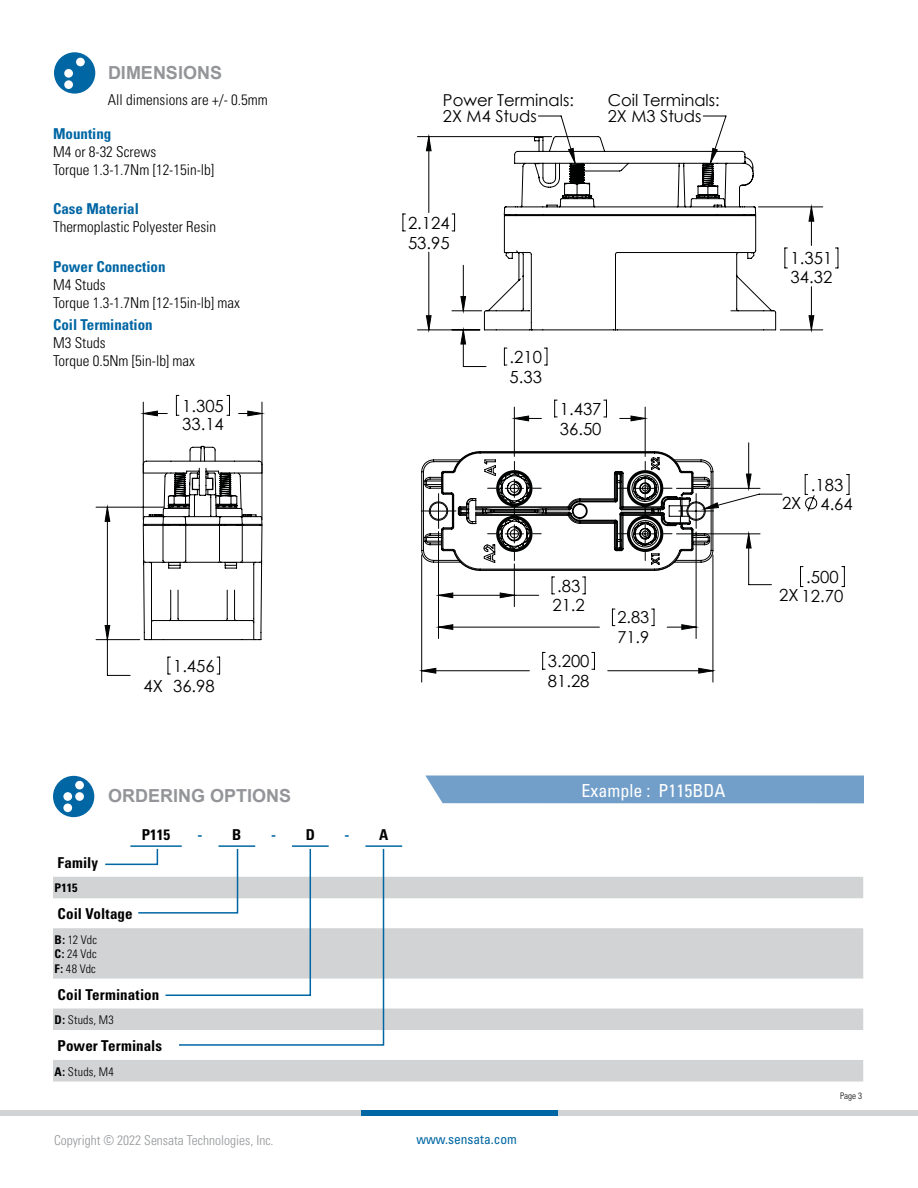
<style>
.page{position:relative;width:918px;height:1188px;background:#fff}
.page>*{position:absolute;margin:0;border:0;box-sizing:border-box;transform-origin:0 0}
.t1{font:700 18px "Arial";color:#939598}
.t2{font:condensed 18px "Univers";color:#fff}
.t3{font:16.65px/18.8px "Century Gothic";color:#000101}
.t4{font:16.5px/16.5px "Century Gothic";color:#000101}
.t5{font:300 condensed 15px/18px "Univers";color:#000}
.t6{font:700 condensed 15px "Univers";color:#0066a4}
.t7{font:700 condensed 15px "Univers";letter-spacing:.005em;color:#000}
.t8{font:300 condensed 13.5px "Univers";color:#939598}
.t9{font:condensed 13.5px "Univers";color:#0066a4}
.t10{font:300 condensed 12px/14.4px "Univers";letter-spacing:.02em;color:#000;text-align:justify}
.t11{font:700 condensed 12px "Univers";color:#000}
.t12{font:300 condensed 9px "Univers";color:#000}
.s1{color:#000}
.s2{font-weight:700}
</style>
<div class="page">
<div style="left:0;top:1110px;width:918px;height:6px;background:#d1d3d4"></div>
<div style="left:361px;top:1110px;width:197px;height:6px;background:#0066a4"></div>
<div style="left:53px;top:776px;width:41px;height:41px;background:#0066a4;border-radius:50%"></div>
<div style="left:75px;top:781px;width:9px;height:8px;background:#fff;border-radius:50%"></div>
<div style="left:63px;top:792px;width:9px;height:9px;background:#fff;border-radius:50%"></div>
<div style="left:75px;top:792px;width:9px;height:9px;background:#fff;border-radius:50%"></div>
<div style="left:63px;top:804px;width:9px;height:8px;background:#fff;border-radius:50%"></div>
<svg style="left:53px;top:877px;width:810px;height:205px;fill:#d1d3d4"></svg>
<div style="left:425px;top:776px;width:439px;height:27px;background:#719fca"></div>
<svg style="left:104px;top:848px;width:281px;height:198px"></svg>
<hr style="left:130px;top:845px;width:52px;height:2px;background:#0066a4">
<hr style="left:218px;top:845px;width:37px;height:2px;background:#0066a4">
<hr style="left:292px;top:845px;width:37px;height:2px;background:#0066a4">
<hr style="left:365px;top:845px;width:37px;height:2px;background:#0066a4">
<div style="left:54px;top:52px;width:41px;height:42px;background:#0066a4;border-radius:50%"></div>
<div style="left:76px;top:58px;width:9px;height:8px;background:#fff;border-radius:50%"></div>
<div style="left:64px;top:69px;width:9px;height:9px;background:#fff;border-radius:50%"></div>
<div style="left:64px;top:80px;width:9px;height:9px;background:#fff;border-radius:50%"></div>
<svg style="left:402px;top:115px;width:437px;height:252px"></svg>
<svg style="left:461px;top:330px;width:5px;height:14px"></svg>
<svg style="left:426px;top:316px;width:5px;height:14px"></svg>
<svg style="left:809px;top:316px;width:5px;height:14px"></svg>
<svg style="left:461px;top:297px;width:5px;height:14px"></svg>
<svg style="left:809px;top:207px;width:5px;height:14px"></svg>
<svg style="left:426px;top:137px;width:5px;height:14px"></svg>
<svg style="left:484px;top:136px;width:293px;height:195px"></svg>
<hr style="left:107px;top:640px;width:1px;height:35px;background:#000101">
<svg style="left:107px;top:675px;width:23px;height:1px"></svg>
<hr style="left:96px;top:639px;width:44px;height:1px;background:#000101">
<hr style="left:96px;top:507px;width:68px;height:1px;background:#000101">
<svg style="left:217px;top:657px;width:3px;height:18px"></svg>
<svg style="left:168px;top:657px;width:2px;height:18px"></svg>
<svg style="left:104px;top:395px;width:159px;height:246px"></svg>
<svg style="left:421px;top:399px;width:429px;height:284px"></svg>
<svg style="left:439px;top:625px;width:257px;height:4px"></svg>
<svg style="left:422px;top:668px;width:14px;height:5px"></svg>
<svg style="left:699px;top:668px;width:14px;height:5px"></svg>
<svg style="left:439px;top:593px;width:14px;height:5px"></svg>
<svg style="left:500px;top:593px;width:14px;height:5px"></svg>
<svg style="left:746px;top:534px;width:5px;height:14px"></svg>
<svg style="left:746px;top:474px;width:5px;height:14px"></svg>
<svg style="left:514px;top:416px;width:15px;height:5px"></svg>
<svg style="left:631px;top:416px;width:14px;height:5px"></svg>
<svg style="left:421px;top:451px;width:297px;height:120px"></svg>
<p class="t1" style="left:108px;top:61px;width:116px">DIMENSIONS</p>
<p class="t5" style="left:108px;top:91px;width:161px">All dimensions are +/- 0.5mm</p>
<p class="t6" style="left:53px;top:124px;width:60px">Mounting</p>
<p class="t5" style="left:53px;top:143px;width:163px">M4 or 8-32 Screws<br>Torque 1.3-1.7Nm [12-15in-lb]</p>
<p class="t6" style="left:53px;top:200px;width:87px">Case Material</p>
<p class="t5" style="left:53px;top:218px;width:165px">Thermoplastic Polyester Resin</p>
<p class="t6" style="left:53px;top:258px;width:114px">Power Connection</p>
<p class="t5" style="left:53px;top:276px;width:189px">M4 Studs<br>Torque 1.3-1.7Nm [12-15in-lb] max</p>
<p class="t6" style="left:53px;top:315px;width:101px">Coil Termination</p>
<p class="t5" style="left:53px;top:333px;width:144px">M3 Studs<br>Torque 0.5Nm [5in-lb] max</p>
<p class="t3" style="left:182px;top:396px;width:43px">1.305<br>33.14</p>
<p class="t3" style="left:173px;top:656px;width:43px">1.456</p>
<p class="t3" style="left:144px;top:676px;width:73px">4X 36.98</p>
<p class="t4" style="left:443px;top:91px;width:133px">Power Terminals:<br>2X M4 Studs</p>
<p class="t4" style="left:608px;top:91px;width:114px">Coil Terminals:<br>2X M3 Studs</p>
<p class="t3" style="left:408px;top:213px;width:43px">2.124</p>
<p class="t3" style="left:408px;top:233px;width:43px">53.95</p>
<p class="t3" style="left:510px;top:347px;width:34px">.210</p>
<p class="t3" style="left:510px;top:367px;width:34px">5.33</p>
<p class="t3" style="left:560px;top:399px;width:43px">1.437</p>
<p class="t3" style="left:560px;top:419px;width:43px">36.50</p>
<p class="t3" style="left:557px;top:576px;width:25px">.83</p>
<p class="t3" style="left:552px;top:596px;width:34px">21.2</p>
<p class="t3" style="left:548px;top:651px;width:43px">3.200</p>
<p class="t3" style="left:548px;top:671px;width:43px">81.28</p>
<p class="t4" style="left:617px;top:609px;width:33px">2.83</p>
<p class="t4" style="left:617px;top:629px;width:33px">71.9</p>
<p class="t1" style="left:108px;top:783px;width:185px">ORDERING OPTIONS</p>
<p class="t2" style="left:581px;top:779px;width:145px">Example : P115BDA</p>
<p class="t7" style="left:142px;top:826px;width:30px">P115</p>
<p class="t6" style="left:198px;top:826px;width:45px">- <span class="s1">B</span></p>
<p class="t6" style="left:271px;top:826px;width:45px">- <span class="s1">D</span></p>
<p class="t6" style="left:345px;top:826px;width:45px">- <span class="s1">A</span></p>
<p class="t7" style="left:58px;top:853px;width:42px">Family</p>
<p class="t11" style="left:55px;top:881px;width:25px">P115</p>
<p class="t7" style="left:58px;top:905px;width:77px">Coil Voltage</p>
<p class="t10" style="left:55px;top:932px;width:44px"><span class="s2">B:</span> 12 Vdc <span class="s2">C:</span> 24 Vdc <span class="s2">F:</span> 48 Vdc</p>
<p class="t7" style="left:58px;top:985px;width:103px">Coil Termination</p>
<p class="t10" style="left:55px;top:1013px;width:61px"><span class="s2">D:</span> Studs, M3</p>
<p class="t7" style="left:58px;top:1036px;width:106px">Power Terminals</p>
<p class="t10" style="left:55px;top:1064px;width:61px"><span class="s2">A:</span> Studs, M4</p>
<p class="t8" style="left:54px;top:1132px;width:221px">Copyright © 2022 Sensata Technologies, Inc.</p>
<p class="t9" style="left:416px;top:1131px;width:102px">www.sensata.com</p>
<p class="t3" style="left:791px;top:249px;width:43px">1.351<br>34.32</p>
<p class="t3" style="left:782px;top:494px;width:21px">2X</p>
<p class="t3" style="left:811px;top:475px;width:43px;text-align:center">.183<br>4.64</p>
<p class="t3" style="left:806px;top:567px;width:34px">.500</p>
<p class="t3" style="left:779px;top:586px;width:66px">2X 12.70</p>
<p class="t12" style="left:840px;top:1090px;width:23px">Page 3</p>
</div>
